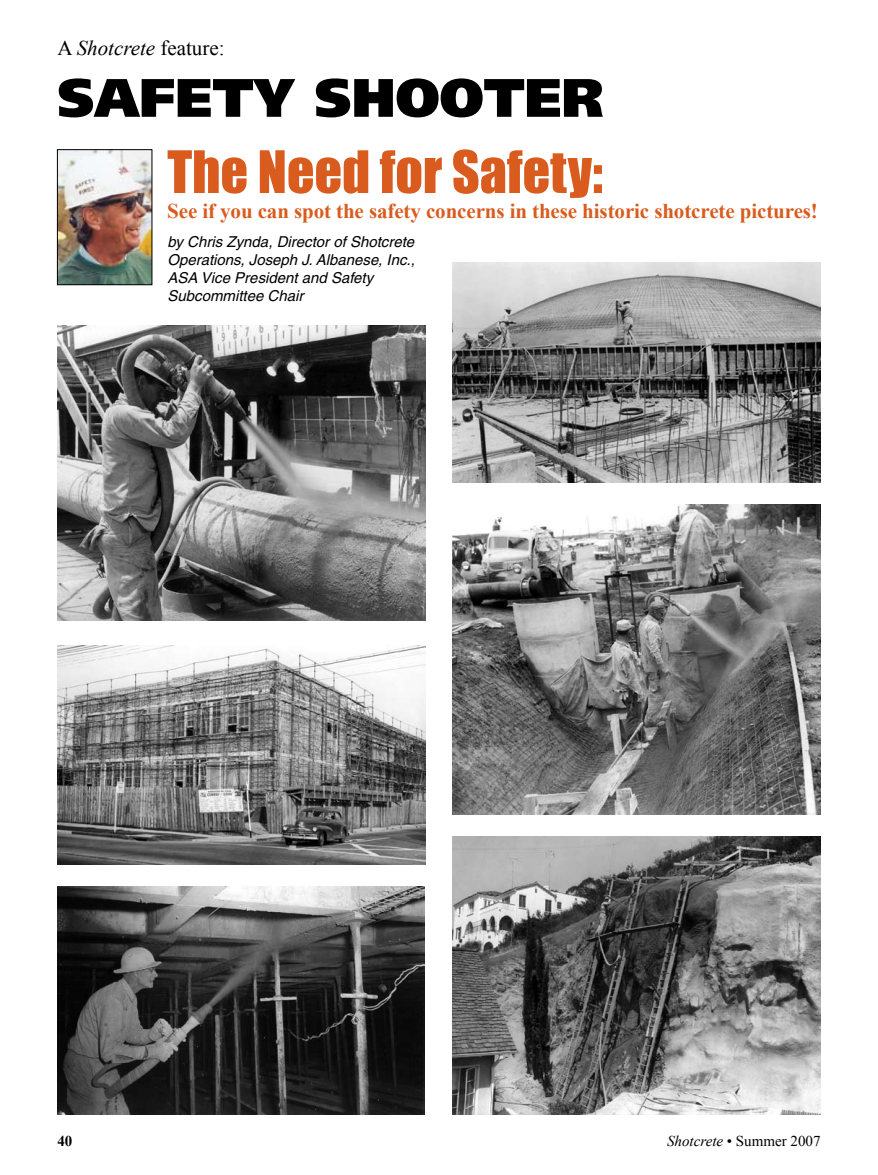
<style>
.page{position:relative;width:878px;height:1175px;background:#fff}
.page>*{position:absolute;margin:0;border:0;box-sizing:border-box;transform-origin:0 0}
.t1{font:54px "Impact";color:#d95b1e}
.t2{font:900 54px "Frutiger";color:#000}
.t3{font:700 21px "Times New Roman";letter-spacing:-.005em;color:#d95b1e}
.t4{font:21px "Times New Roman";color:#000}
.t5{font:italic 15px/18px "Helvetica";color:#000}
.t6{font:15px "Times New Roman";color:#000}
.t7{font:700 15px "Times New Roman";color:#000}
.s1{font-style:italic}
</style>
<div class="page">
<img style="left:59px;top:151px;width:91px;height:132px">
<div style="left:57px;top:149px;width:95px;height:136px;border:1px solid #000"></div>
<img style="left:57px;top:326px;width:368px;height:295px">
<img style="left:452px;top:504px;width:368px;height:310px">
<img style="left:57px;top:645px;width:368px;height:219px">
<img style="left:452px;top:262px;width:368px;height:220px">
<img style="left:57px;top:886px;width:368px;height:228px">
<img style="left:452px;top:836px;width:368px;height:278px">
<h2 class="t4" style="left:57px;top:34px;width:169px">A <span class="s1">Shotcrete</span> feature:</h2>
<h1 class="t2" style="left:57px;top:65px;width:548px">SAFETY SHOOTER</h1>
<h1 class="t1" style="left:167px;top:130px;width:437px">The Need for Safety:</h1>
<h2 class="t3" style="left:167px;top:197px;width:652px">See if you can spot the safety concerns in these historic shotcrete pictures!</h2>
<p class="t5" style="left:167px;top:233px;width:249px">by Chris Zynda, Director of Shotcrete<br>Operations, Joseph J. Albanese, Inc.,<br>ASA Vice President and Safety<br>Subcommittee Chair</p>
<p class="t7" style="left:57px;top:1130px;width:16px">40</p>
<p class="t6" style="left:667px;top:1130px;width:155px"><span class="s1">Shotcrete</span> • Summer 2007</p>
</div>
